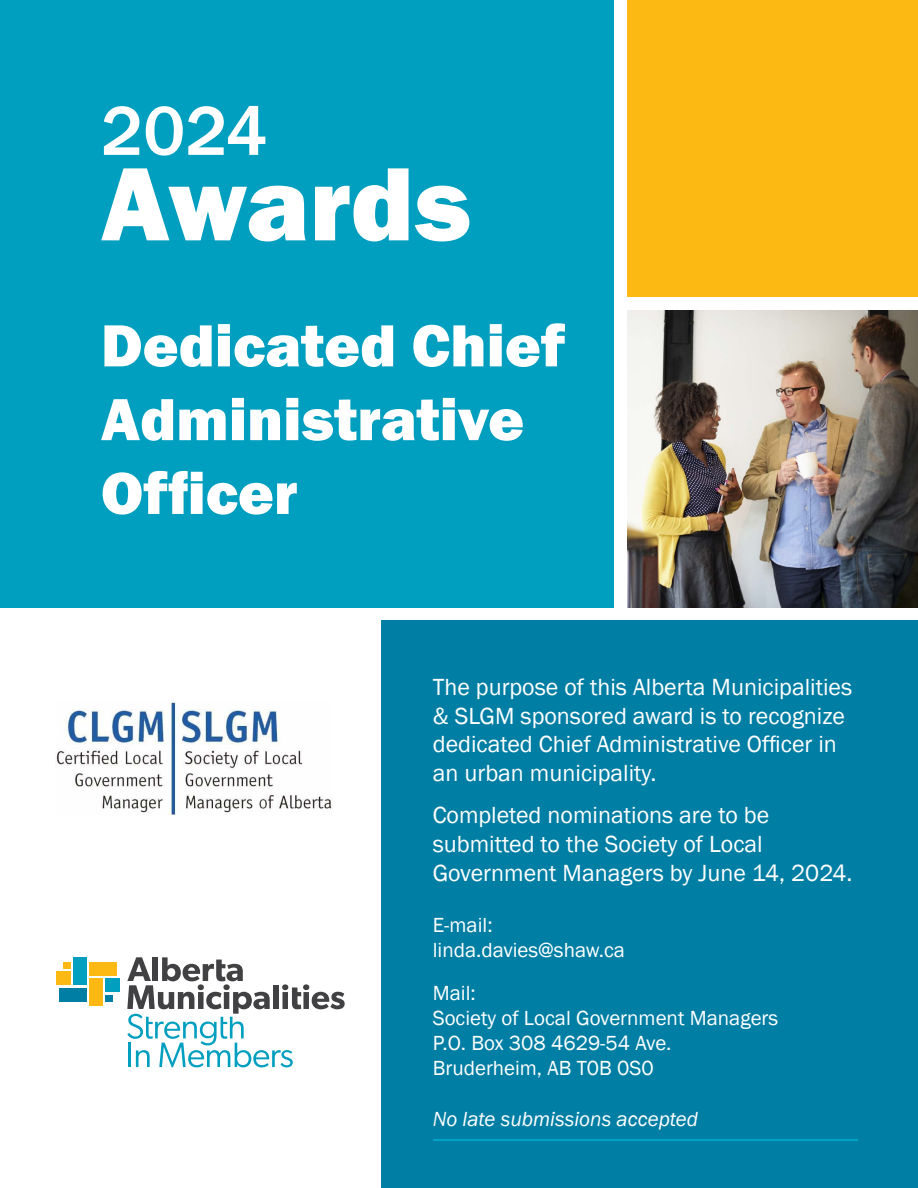
<style>
.page{position:relative;width:918px;height:1188px;background:#fff}
.page>*{position:absolute;margin:0;border:0;box-sizing:border-box;transform-origin:0 0}
.t1{font:800 108px "Franklin Gothic";color:#fff}
.t2{font:500 72px "Franklin Gothic";color:#fff}
.t3{font:800 61.5px/73.8px "Franklin Gothic";color:#fff}
.t4{font:24px/28.8px "Franklin Gothic";color:#fff}
.t5{font:21px/25.2px "Franklin Gothic";color:#fff}
.t6{font:italic 21px "Franklin Gothic";color:#fff}
</style>
<div class="page">
<div style="left:0;top:0;width:614px;height:608px;background:#009ebf"></div>
<div style="left:627px;top:0;width:291px;height:297px;background:#fdb913"></div>
<div style="left:382px;top:620px;width:536px;height:568px;background:#007ea4"></div>
<img style="left:627px;top:310px;width:291px;height:298px">
<div style="left:89px;top:978px;width:14px;height:28px;background:#fdb913"></div>
<div style="left:89px;top:962px;width:28px;height:14px;background:#fdb913"></div>
<div style="left:105px;top:978px;width:15px;height:14px;background:#009ebf"></div>
<div style="left:105px;top:995px;width:7px;height:7px;background:#007ea4"></div>
<div style="left:73px;top:957px;width:14px;height:28px;background:#009ebf"></div>
<div style="left:59px;top:988px;width:28px;height:14px;background:#007ea4"></div>
<div style="left:56px;top:971px;width:14px;height:14px;background:#fdb913"></div>
<div style="left:63px;top:962px;width:7px;height:7px;background:#fdb913"></div>
<svg style="left:127px;top:957px;width:218px;height:110px"></svg>
<svg style="left:433px;top:1139px;width:426px;height:2px"></svg>
<img style="left:56px;top:702px;width:276px;height:113px">
<h2 class="t2" style="left:101px;top:86px;width:168px">2024</h2>
<h1 class="t1" style="left:101px;top:134px;width:372px">Awards</h1>
<h3 class="t3" style="left:101px;top:309px;width:466px">Dedicated Chief<br>Administrative<br>Officer</h3>
<p class="t4" style="left:433px;top:673px;width:421px">The purpose of this Alberta Municipalities &amp; SLGM sponsored award is to recognize dedicated Chief Administrative Officer in an urban municipality.</p>
<p class="t4" style="left:433px;top:802px;width:421px">Completed nominations are to be submitted to the Society of Local<br>Government Managers by June 14, 2024.</p>
<p class="t5" style="left:433px;top:912px;width:194px">E-mail: linda.davies@shaw.ca</p>
<p class="t5" style="left:433px;top:981px;width:347px">Mail:<br>Society of Local Government Managers<br>P.O. Box 308 4629-54 Ave.<br>Bruderheim, AB T0B 0S0</p>
<p class="t6" style="left:433px;top:1106px;width:267px">No late submissions accepted</p>
</div>
